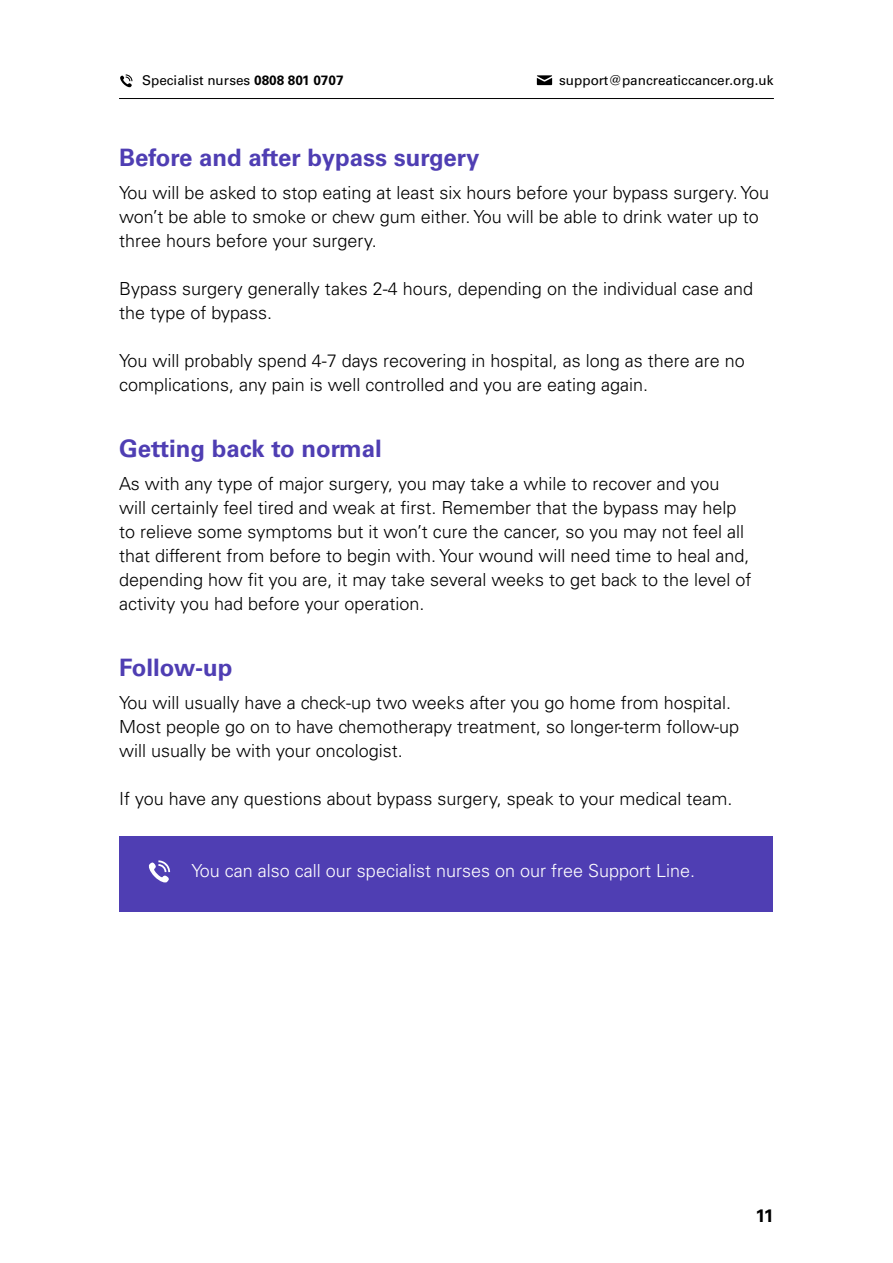
<style>
.page{position:relative;width:893px;height:1263px;background:#fff}
.page>*{position:absolute;margin:0;border:0;box-sizing:border-box;transform-origin:0 0}
.t1{font:700 24px "Univers LT Std";color:#4f3eb3}
.t2{font:300 18px/24px "Univers LT Std";color:#000}
.t3{font:300 18px "Univers LT Std";color:#fff}
.t4{font:700 18px "Univers LT Std";color:#000}
.t5{font:13.5px "Univers LT Std";color:#000}
.s1{font-weight:700}
</style>
<div class="page">
<hr style="left:119px;top:98px;width:655px;height:1px;background:#000">
<svg style="left:120px;top:74px;width:13px;height:14px"></svg>
<svg style="left:537px;top:75px;width:15px;height:10px"></svg>
<div style="left:119px;top:836px;width:654px;height:76px;background:#4f3eb3"></div>
<svg style="left:148px;top:860px;width:22px;height:23px"></svg>
<p class="t5" style="left:142px;top:72px;width:203px">Specialist nurses <span class="s1">0808 801 0707</span></p>
<p class="t5" style="left:559px;top:72px;width:216px">support@pancreaticcancer.org.uk</p>
<h1 class="t1" style="left:119px;top:144px;width:362px">Before and after bypass surgery</h1>
<p class="t2" style="left:119px;top:181px;width:652px">You will be asked to stop eating at least six hours before your bypass surgery. You won’t be able to smoke or chew gum either. You will be able to drink water up to three hours before your surgery.</p>
<p class="t2" style="left:119px;top:277px;width:635px">Bypass surgery generally takes 2-4 hours, depending on the individual case and the type of bypass.</p>
<p class="t2" style="left:119px;top:349px;width:627px">You will probably spend 4-7 days recovering in hospital, as long as there are no complications, any pain is well controlled and you are eating again.</p>
<h1 class="t1" style="left:119px;top:435px;width:264px">Getting back to normal</h1>
<p class="t2" style="left:119px;top:472px;width:634px">As with any type of major surgery, you may take a while to recover and you<br>will certainly feel tired and weak at first. Remember that the bypass may help to relieve some symptoms but it won’t cure the cancer, so you may not feel all that different from before to begin with. Your wound will need time to heal and, depending how fit you are, it may take several weeks to get back to the level of activity you had before your operation.</p>
<h1 class="t1" style="left:119px;top:654px;width:115px">Follow-up</h1>
<p class="t2" style="left:119px;top:691px;width:621px">You will usually have a check-up two weeks after you go home from hospital.<br>Most people go on to have chemotherapy treatment, so longer-term follow-up will usually be with your oncologist.</p>
<p class="t2" style="left:119px;top:787px;width:615px">If you have any questions about bypass surgery, speak to your medical team.</p>
<p class="t3" style="left:191px;top:860px;width:505px">You can also call our specialist nurses on our free Support Line.</p>
<p class="t4" style="left:756px;top:1205px;width:20px">11</p>
</div>
